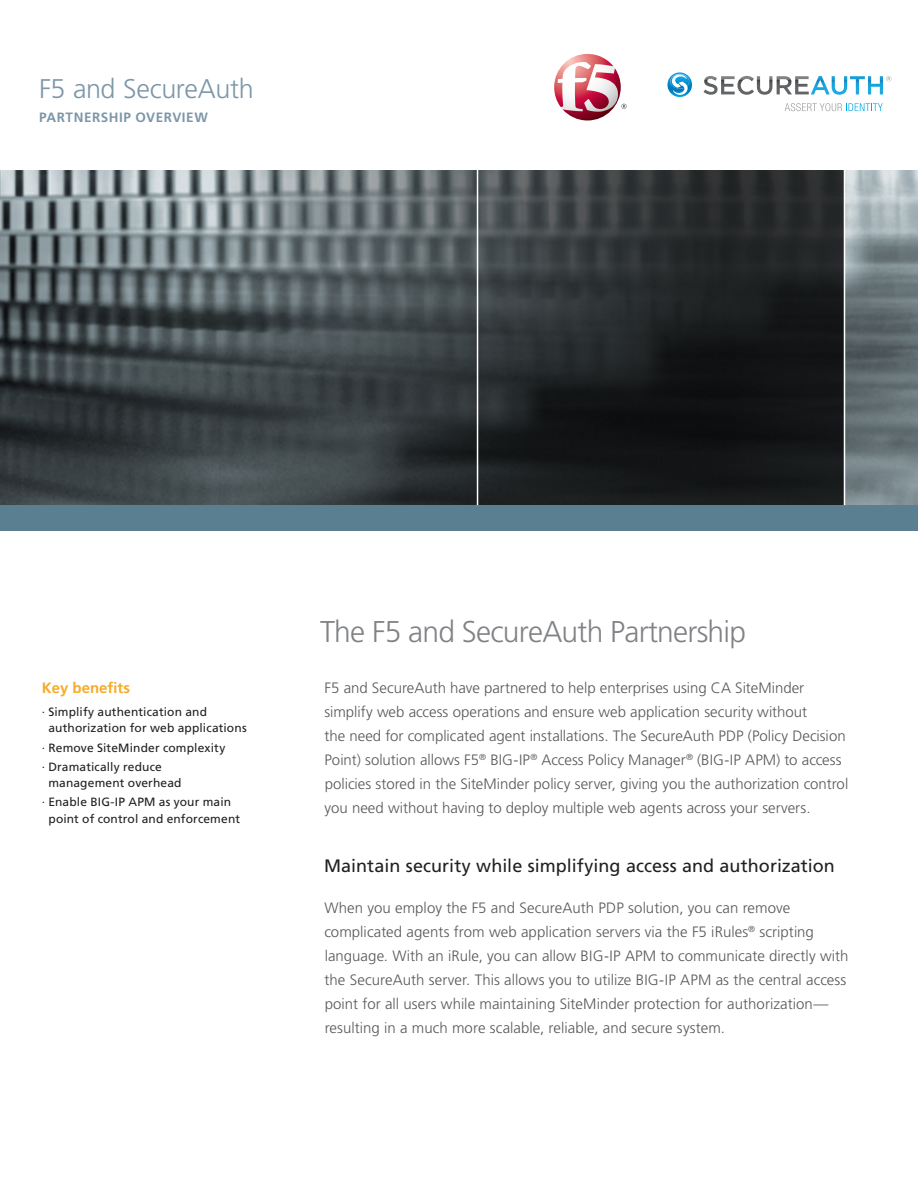
<style>
.page{position:relative;width:918px;height:1188px;background:#fff}
.page>*{position:absolute;margin:0;border:0;box-sizing:border-box;transform-origin:0 0}
.PTO_Headline{font:300 30px "Frutiger LT Std";letter-spacing:-.025em;color:#808285}
.t1{font:300 27px "Frutiger LT Std";letter-spacing:-.015em;color:#7c97a8}
.PTO_subhead_black{font:18px "Frutiger LT Std";letter-spacing:.005em;color:#231f20}
.PTO_copy{font:300 15px/24px "Frutiger LT Std";color:#57585a}
.PTO_Key_bene_header{font:700 15px "Frutiger LT Std";color:#f6ac28}
.t2{font:700 13.5px "Frutiger LT Std";letter-spacing:.04em;color:#7c97a8}
.PTO_Key_Bene_List{font:12px/16.5px "Frutiger LT Std";letter-spacing:.01em;color:#231f20}
</style>
<div class="page">
<img style="left:0;top:171px;width:918px;height:334px">
<div style="left:0;top:505px;width:918px;height:26px;background:#5a7f91"></div>
<hr style="left:477px;top:169px;width:1px;height:336px;background:#fff">
<hr style="left:844px;top:169px;width:1px;height:336px;background:#fff">
<svg style="left:554px;top:54px;width:73px;height:66px"></svg>
<svg style="left:667px;top:72px;width:25px;height:25px"></svg>
<svg style="left:785px;top:103px;width:98px;height:8px"></svg>
<svg style="left:703px;top:76px;width:188px;height:19px"></svg>
<h2 class="t1" style="left:39px;top:74px;width:216px">F5 and SecureAuth</h2>
<p class="t2" style="left:39px;top:109px;width:170px">PARTNERSHIP OVERVIEW</p>
<p class="PTO_Key_bene_header" style="left:42px;top:679px;width:90px">Key benefits</p>
<p class="PTO_Key_Bene_List" style="left:48px;top:703px;width:200px;text-indent:-7px">· Simplify authentication and authorization for web applications</p>
<p class="PTO_Key_Bene_List" style="left:42px;top:739px;width:185px">· Remove SiteMinder complexity</p>
<p class="PTO_Key_Bene_List" style="left:48px;top:758px;width:135px;text-indent:-7px">· Dramatically reduce management overhead</p>
<p class="PTO_Key_Bene_List" style="left:48px;top:794px;width:193px;text-indent:-7px">· Enable BIG-IP APM as your main point of control and enforcement</p>
<p class="PTO_Headline" style="left:320px;top:615px;width:428px">The F5 and SecureAuth Partnership</p>
<p class="PTO_copy" style="left:324px;top:676px;width:525px">F5 and SecureAuth have partnered to help enterprises using CA SiteMinder simplify web access operations and ensure web application security without<br>the need for complicated agent installations. The SecureAuth PDP (Policy Decision Point) solution allows F5<sup>®</sup> BIG-IP<sup>®</sup> Access Policy Manager<sup>®</sup> (BIG-IP APM) to access policies stored in the SiteMinder policy server, giving you the authorization control you need without having to deploy multiple web agents across your servers.</p>
<p class="PTO_subhead_black" style="left:324px;top:855px;width:512px">Maintain security while simplifying access and authorization</p>
<p class="PTO_copy" style="left:324px;top:896px;width:526px">When you employ the F5 and SecureAuth PDP solution, you can remove complicated agents from web application servers via the F5 iRules<sup>®</sup> scripting language. With an iRule, you can allow BIG-IP APM to communicate directly with the SecureAuth server. This allows you to utilize BIG-IP APM as the central access point for all users while maintaining SiteMinder protection for authorization— resulting in a much more scalable, reliable, and secure system.</p>
</div>
